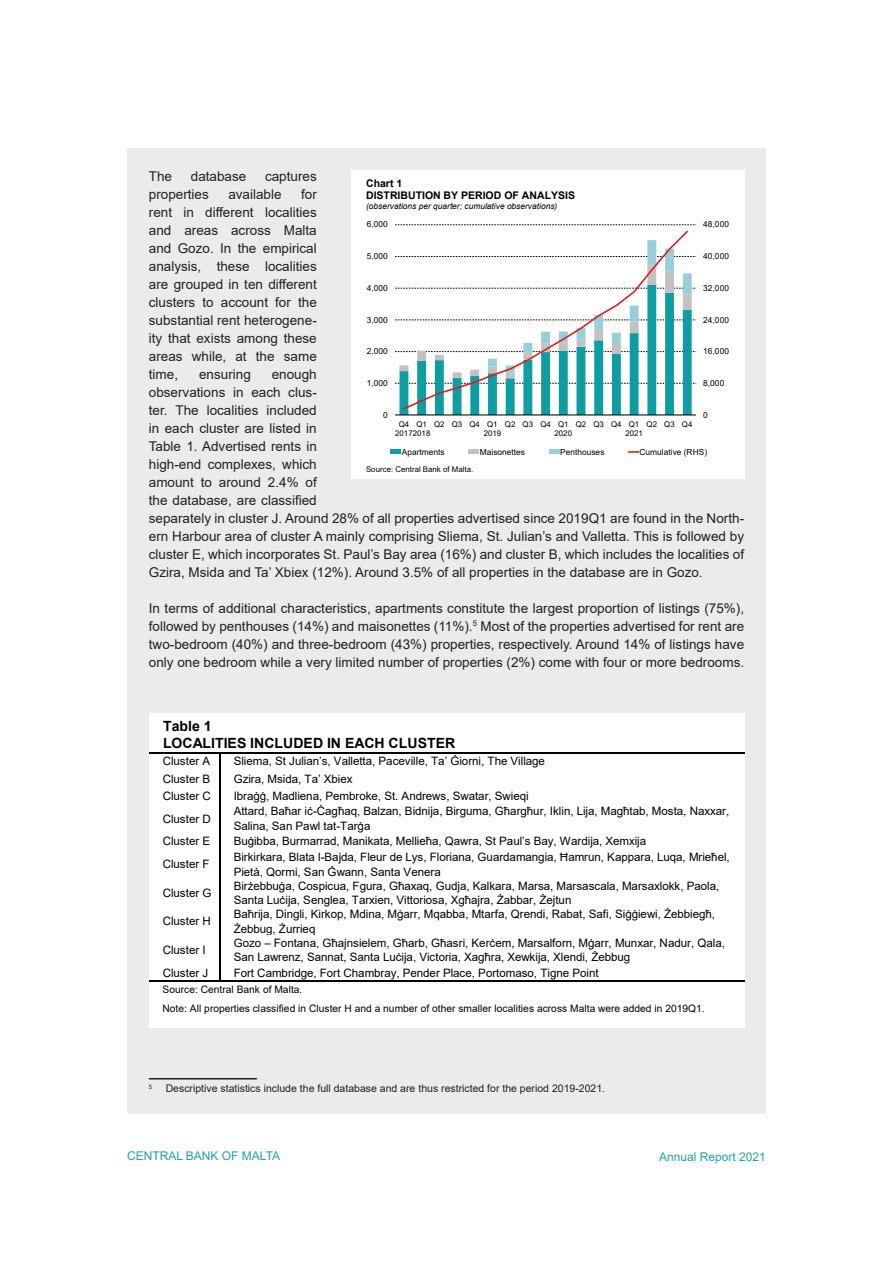
<style>
.page{position:relative;width:893px;height:1263px;background:#fff}
.page>*{position:absolute;margin:0;border:0;box-sizing:border-box;transform-origin:0 0}
.t1{font:700 14.1px/17.5px "Arial";color:#000}
.AR_Normal_Text{font:13.5px/18px "Arial";color:#231f20;text-align:justify}
.t2{font:12px "Arial";color:#23a1a3}
.t3{font:11.55px/14.4px "Arial";letter-spacing:-.005em;color:#000}
.AR_Footnote{font:10.5px "Arial";color:#231f20}
.t4{font:700 10.5px/12.1px "Arial";color:#000}
.t5{font:10.2px/19px "Arial";color:#000}
.t6{font:8.4px "Arial";color:#000}
.t7{font:italic 8.4px "Arial";color:#000}
.t8{font:7.8px/9px "Arial";color:#000}
.AR_Footnote-2{font:6.15px "Arial";color:#231f20}
</style>
<div class="page">
<div style="left:127px;top:149px;width:639px;height:965px;background:#ebebeb"></div>
<div style="left:351px;top:171px;width:393px;height:308px;background:#fff"></div>
<svg style="left:395px;top:225px;width:301px;height:1px"></svg>
<svg style="left:395px;top:256px;width:301px;height:158px"></svg>
<hr style="left:395px;top:414px;width:301px;height:1px;background:#000">
<svg style="left:402px;top:230px;width:287px;height:181px"></svg>
<hr style="left:391px;top:450px;width:10px;height:4px;background:#0d9da3">
<hr style="left:469px;top:450px;width:10px;height:4px;background:#c2c2c2">
<hr style="left:549px;top:450px;width:10px;height:4px;background:#98cfd8">
<svg style="left:628px;top:451px;width:10px;height:2px"></svg>
<hr style="left:149px;top:1078px;width:108px;height:1px;background:#231f20">
<div style="left:149px;top:713px;width:595px;height:315px;background:#fff"></div>
<hr style="left:219px;top:753px;width:1px;height:229px;background:#000">
<hr style="left:149px;top:752px;width:595px;height:1px;background:#000">
<hr style="left:149px;top:980px;width:595px;height:2px;background:#000">
<p class="AR_Normal_Text" style="left:149px;top:167px;width:25px">The</p>
<p class="AR_Normal_Text" style="left:191px;top:167px;width:57px">database</p>
<p class="AR_Normal_Text" style="left:265px;top:167px;width:53px">captures</p>
<p class="AR_Normal_Text" style="left:149px;top:185px;width:62px">properties</p>
<p class="AR_Normal_Text" style="left:228px;top:185px;width:55px">available</p>
<p class="t4" style="left:366px;top:177px;width:210px">Chart 1<br>DISTRIBUTION BY PERIOD OF ANALYSIS</p>
<p class="t7" style="left:366px;top:201px;width:193px">(observations per quarter; cumulative observations)</p>
<p class="AR_Normal_Text" style="left:149px;top:185px;width:169px;text-indent:152px">for rent in different localities and areas across Malta and Gozo. In the empirical analysis, these localities are grouped in ten different clusters to account for the substantial rent heterogene&shy;ity that exists among these areas while, at the same time,</p>
<p class="t6" style="left:367px;top:219px;width:23px">6,000</p>
<p class="t6" style="left:703px;top:219px;width:27px">48,000</p>
<p class="t6" style="left:367px;top:250px;width:23px">5,000</p>
<p class="t6" style="left:703px;top:250px;width:27px">40,000</p>
<p class="t6" style="left:367px;top:282px;width:23px">4,000</p>
<p class="t6" style="left:703px;top:282px;width:27px">32,000</p>
<p class="t6" style="left:367px;top:314px;width:23px">3,000</p>
<p class="t6" style="left:703px;top:314px;width:27px">24,000</p>
<p class="t6" style="left:367px;top:345px;width:23px">2,000</p>
<p class="t6" style="left:703px;top:345px;width:27px">16,000</p>
<p class="AR_Normal_Text" style="left:149px;top:365px;width:597px;text-align:left;text-indent:123px">enough<br>observations in each clus-<br>ter. The localities included<br>in each cluster are listed in<br>Table 1. Advertised rents in<br>high-end complexes, which<br>amount to around 2.4% of<br>the database, are classified<br>separately in cluster J. Around 28% of all properties advertised since 2019Q1 are found in the North&shy;ern Harbour area of cluster A mainly comprising Sliema, St. Julian’s and Valletta. This is followed by cluster E, which incorporates St. Paul’s Bay area (16%) and cluster B, which includes the localities of Gzira, Msida and Ta’ Xbiex (12%). Around 3.5% of all properties in the database are in Gozo.</p>
<p class="AR_Normal_Text" style="left:149px;top:599px;width:597px">In terms of additional characteristics, apartments constitute the largest proportion of listings (75%), followed by penthouses (14%) and maisonettes (11%).<sup>5</sup> Most of the properties advertised for rent are two-bedroom (40%) and three-bedroom (43%) properties, respectively. Around 14% of listings have only one bedroom while a very limited number of properties (2%) come with four or more bedrooms.</p>
<p class="AR_Normal_Text" style="left:199px;top:365px;width:53px">ensuring</p>
<p class="t6" style="left:367px;top:377px;width:23px">1,000</p>
<p class="t6" style="left:703px;top:377px;width:23px">8,000</p>
<p class="t6" style="left:383px;top:409px;width:6px">0</p>
<p class="t6" style="left:703px;top:409px;width:6px">0</p>
<p class="t8" style="left:395px;top:419px;width:37px;text-indent:4px">Q4<br>20172018</p>
<p class="t8" style="left:416px;top:419px;width:12px">Q1</p>
<p class="t8" style="left:484px;top:419px;width:19px;text-indent:-50px">Q2 Q3 Q4 Q1<br>2019</p>
<p class="t8" style="left:554px;top:419px;width:19px;text-indent:-50px">Q2 Q3 Q4 Q1<br>2020</p>
<p class="t8" style="left:625px;top:419px;width:19px;text-indent:-50px">Q2 Q3 Q4 Q1<br>2021</p>
<p class="t8" style="left:647px;top:419px;width:47px">Q2 Q3 Q4</p>
<p class="t6" style="left:402px;top:446px;width:44px">Apartments</p>
<p class="t6" style="left:480px;top:446px;width:47px">Maisonettes</p>
<p class="t6" style="left:560px;top:446px;width:46px">Penthouses</p>
<p class="t6" style="left:639px;top:446px;width:69px">Cumulative (RHS)</p>
<p class="t8" style="left:366px;top:465px;width:109px">Source: Central Bank of Malta.</p>
<p class="t1" style="left:163px;top:717px;width:294px">Table 1<br>LOCALITIES INCLUDED IN EACH CLUSTER</p>
<p class="t3" style="left:163px;top:754px;width:49px">Cluster A</p>
<p class="t3" style="left:234px;top:754px;width:313px">Sliema, St Julian’s, Valletta, Paceville, Ta’ Ġiorni, The Village</p>
<p class="t3" style="left:163px;top:771px;width:49px">Cluster B</p>
<p class="t3" style="left:234px;top:771px;width:120px">Gzira, Msida, Ta’ Xbiex</p>
<p class="t3" style="left:163px;top:788px;width:50px">Cluster C</p>
<p class="t3" style="left:234px;top:788px;width:296px">Ibraġġ, Madliena, Pembroke, St. Andrews, Swatar, Swieqi</p>
<p class="t3" style="left:163px;top:811px;width:50px">Cluster D</p>
<p class="t3" style="left:234px;top:804px;width:497px">Attard, Baħar iċ-Ċagħaq, Balzan, Bidnija, Birguma, Għargħur, Iklin, Lija, Magħtab, Mosta, Naxxar,<br>Salina, San Pawl tat-Tarġa</p>
<p class="t3" style="left:163px;top:834px;width:49px">Cluster E</p>
<p class="t3" style="left:234px;top:834px;width:414px">Buġibba, Burmarrad, Manikata, Mellieħa, Qawra, St Paul’s Bay, Wardija, Xemxija</p>
<p class="t3" style="left:163px;top:857px;width:48px">Cluster F</p>
<p class="t3" style="left:234px;top:850px;width:498px">Birkirkara, Blata l-Bajda, Fleur de Lys, Floriana, Guardamangia, Ħamrun, Kappara, Luqa, Mrieħel,<br>Pietà, Qormi, San Ġwann, Santa Venera</p>
<p class="t3" style="left:163px;top:885px;width:50px">Cluster G</p>
<p class="t3" style="left:234px;top:878px;width:487px">Birżebbuġa, Cospicua, Fgura, Għaxaq, Gudja, Kalkara, Marsa, Marsascala, Marsaxlokk, Paola,<br>Santa Luċija, Senglea, Tarxien, Vittoriosa, Xgħajra, Żabbar, Żejtun</p>
<p class="t3" style="left:163px;top:914px;width:50px">Cluster H</p>
<p class="t3" style="left:234px;top:907px;width:483px">Baħrija, Dingli, Kirkop, Mdina, Mġarr, Mqabba, Mtarfa, Qrendi, Rabat, Safi, Siġġiewi, Żebbiegħ,<br>Żebbug, Żurrieq</p>
<p class="t3" style="left:163px;top:942px;width:44px">Cluster I</p>
<p class="t3" style="left:234px;top:935px;width:493px">Gozo – Fontana, Għajnsielem, Għarb, Għasri, Kerċem, Marsalforn, Mġarr, Munxar, Nadur, Qala,<br>San Lawrenz, Sannat, Santa Luċija, Victoria, Xagħra, Xewkija, Xlendi, Żebbug</p>
<p class="t3" style="left:163px;top:965px;width:47px">Cluster J</p>
<p class="t3" style="left:234px;top:965px;width:366px">Fort Cambridge, Fort Chambray, Pender Place, Portomaso, Tigne Point</p>
<p class="t5" style="left:163px;top:980px;width:543px">Source: Central Bank of Malta.<br>Note: All properties classified in Cluster H and a number of other smaller localities across Malta were added in 2019Q1.</p>
<p class="AR_Footnote-2" style="left:149px;top:1082px;width:5px">5</p>
<p class="AR_Footnote" style="left:166px;top:1081px;width:441px">Descriptive statistics include the full database and are thus restricted for the period 2019-2021.</p>
<p class="t2" style="left:127px;top:1147px;width:155px">CENTRAL BANK OF MALTA</p>
<p class="t2" style="left:659px;top:1149px;width:108px">Annual Report 2021</p>
</div>
